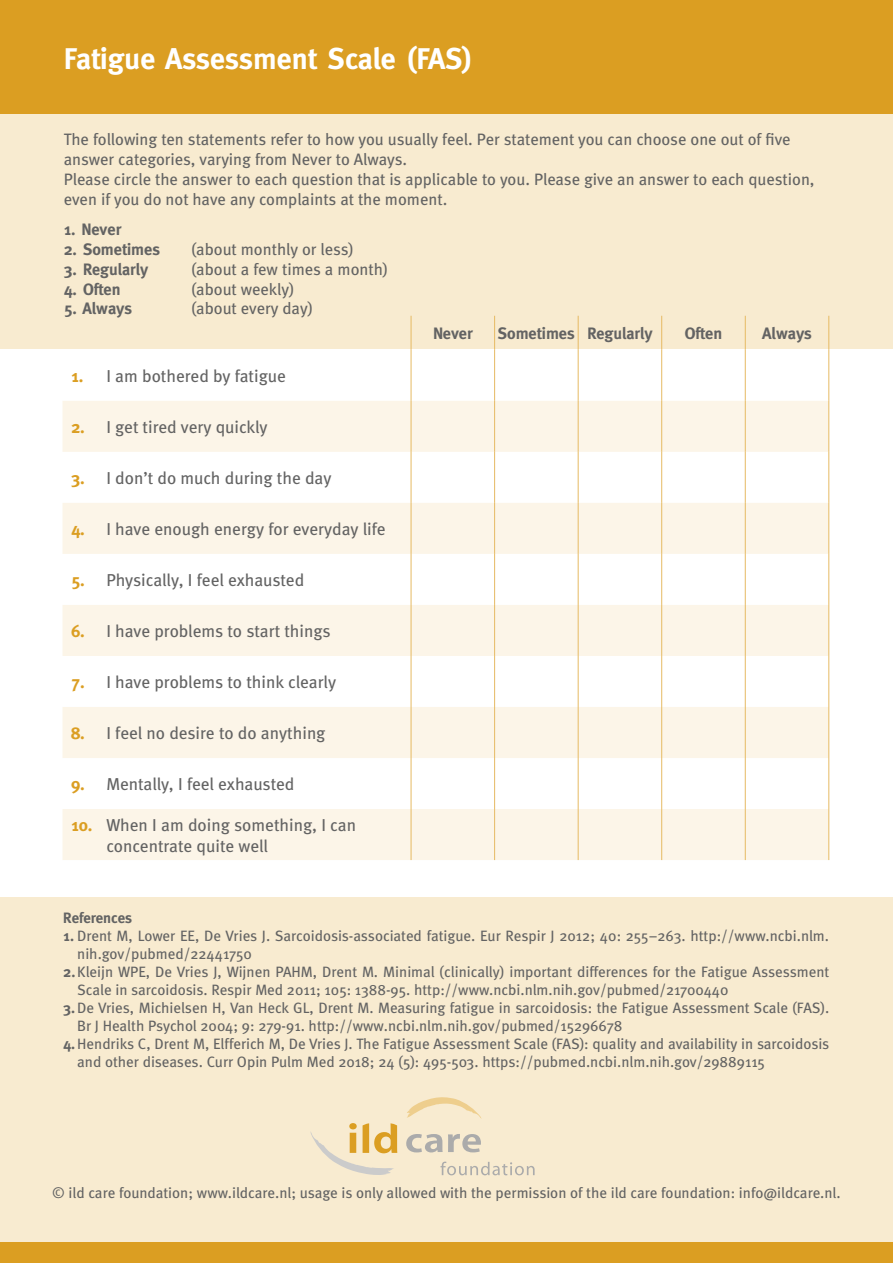
<style>
.page{position:relative;width:893px;height:1263px;background:#fff}
.page>*{position:absolute;margin:0;border:0;box-sizing:border-box;transform-origin:0 0}
.t1{font:700 30px "Meta";color:#fff}
.t2{font:17.25px/20.7px "Meta";color:#636363}
.t3{font:16.5px/19.8px "Meta";color:#636363}
.t4{font:700 16.5px "Meta";color:#636363}
.t5{font:15px "Meta";color:#636363}
.t6{font:700 15px "Meta";color:#636363}
.s1{font-weight:700;color:#db9e22}
.s2{font-weight:700}
</style>
<div class="page">
<div style="left:0;top:101px;width:893px;height:248px;background:#f8ebd0"></div>
<div style="left:0;top:898px;width:893px;height:365px;background:#f8ebd0"></div>
<div style="left:0;top:0;width:893px;height:114px;background:#db9e22"></div>
<div style="left:0;top:1242px;width:893px;height:21px;background:#db9e22"></div>
<svg style="left:63px;top:401px;width:765px;height:459px;fill:#fcf5e8"></svg>
<hr style="left:411px;top:316px;width:1px;height:34px;background:#e6ba63">
<hr style="left:494px;top:316px;width:1px;height:34px;background:#e6ba63">
<hr style="left:578px;top:316px;width:1px;height:34px;background:#e6ba63">
<hr style="left:661px;top:316px;width:1px;height:34px;background:#e6ba63">
<hr style="left:745px;top:316px;width:1px;height:34px;background:#e6ba63">
<hr style="left:828px;top:316px;width:1px;height:34px;background:#e6ba63">
<hr style="left:411px;top:350px;width:1px;height:51px;background:#e6ba63">
<hr style="left:494px;top:350px;width:1px;height:51px;background:#e6ba63">
<hr style="left:578px;top:350px;width:1px;height:51px;background:#e6ba63">
<hr style="left:661px;top:350px;width:1px;height:51px;background:#e6ba63">
<hr style="left:745px;top:350px;width:1px;height:51px;background:#e6ba63">
<hr style="left:828px;top:350px;width:1px;height:51px;background:#e6ba63">
<hr style="left:411px;top:401px;width:1px;height:51px;background:#e6ba63">
<hr style="left:494px;top:401px;width:1px;height:51px;background:#e6ba63">
<hr style="left:578px;top:401px;width:1px;height:51px;background:#e6ba63">
<hr style="left:661px;top:401px;width:1px;height:51px;background:#e6ba63">
<hr style="left:745px;top:401px;width:1px;height:51px;background:#e6ba63">
<hr style="left:828px;top:401px;width:1px;height:51px;background:#e6ba63">
<hr style="left:411px;top:452px;width:1px;height:51px;background:#e6ba63">
<hr style="left:494px;top:452px;width:1px;height:51px;background:#e6ba63">
<hr style="left:578px;top:452px;width:1px;height:51px;background:#e6ba63">
<hr style="left:661px;top:452px;width:1px;height:51px;background:#e6ba63">
<hr style="left:745px;top:452px;width:1px;height:51px;background:#e6ba63">
<hr style="left:828px;top:452px;width:1px;height:51px;background:#e6ba63">
<hr style="left:411px;top:503px;width:1px;height:51px;background:#e6ba63">
<hr style="left:494px;top:503px;width:1px;height:51px;background:#e6ba63">
<hr style="left:578px;top:503px;width:1px;height:51px;background:#e6ba63">
<hr style="left:661px;top:503px;width:1px;height:51px;background:#e6ba63">
<hr style="left:745px;top:503px;width:1px;height:51px;background:#e6ba63">
<hr style="left:828px;top:503px;width:1px;height:51px;background:#e6ba63">
<hr style="left:411px;top:554px;width:1px;height:51px;background:#e6ba63">
<hr style="left:494px;top:554px;width:1px;height:51px;background:#e6ba63">
<hr style="left:578px;top:554px;width:1px;height:51px;background:#e6ba63">
<hr style="left:661px;top:554px;width:1px;height:51px;background:#e6ba63">
<hr style="left:745px;top:554px;width:1px;height:51px;background:#e6ba63">
<hr style="left:828px;top:554px;width:1px;height:51px;background:#e6ba63">
<hr style="left:411px;top:605px;width:1px;height:51px;background:#e6ba63">
<hr style="left:494px;top:605px;width:1px;height:51px;background:#e6ba63">
<hr style="left:578px;top:605px;width:1px;height:51px;background:#e6ba63">
<hr style="left:661px;top:605px;width:1px;height:51px;background:#e6ba63">
<hr style="left:745px;top:605px;width:1px;height:51px;background:#e6ba63">
<hr style="left:828px;top:605px;width:1px;height:51px;background:#e6ba63">
<hr style="left:411px;top:656px;width:1px;height:51px;background:#e6ba63">
<hr style="left:494px;top:656px;width:1px;height:51px;background:#e6ba63">
<hr style="left:578px;top:656px;width:1px;height:51px;background:#e6ba63">
<hr style="left:661px;top:656px;width:1px;height:51px;background:#e6ba63">
<hr style="left:745px;top:656px;width:1px;height:51px;background:#e6ba63">
<hr style="left:828px;top:656px;width:1px;height:51px;background:#e6ba63">
<hr style="left:411px;top:707px;width:1px;height:51px;background:#e6ba63">
<hr style="left:494px;top:707px;width:1px;height:51px;background:#e6ba63">
<hr style="left:578px;top:707px;width:1px;height:51px;background:#e6ba63">
<hr style="left:661px;top:707px;width:1px;height:51px;background:#e6ba63">
<hr style="left:745px;top:707px;width:1px;height:51px;background:#e6ba63">
<hr style="left:828px;top:707px;width:1px;height:51px;background:#e6ba63">
<hr style="left:411px;top:758px;width:1px;height:51px;background:#e6ba63">
<hr style="left:494px;top:758px;width:1px;height:51px;background:#e6ba63">
<hr style="left:578px;top:758px;width:1px;height:51px;background:#e6ba63">
<hr style="left:661px;top:758px;width:1px;height:51px;background:#e6ba63">
<hr style="left:745px;top:758px;width:1px;height:51px;background:#e6ba63">
<hr style="left:828px;top:758px;width:1px;height:51px;background:#e6ba63">
<hr style="left:411px;top:809px;width:1px;height:51px;background:#e6ba63">
<hr style="left:494px;top:809px;width:1px;height:51px;background:#e6ba63">
<hr style="left:578px;top:809px;width:1px;height:51px;background:#e6ba63">
<hr style="left:661px;top:809px;width:1px;height:51px;background:#e6ba63">
<hr style="left:745px;top:809px;width:1px;height:51px;background:#e6ba63">
<hr style="left:828px;top:809px;width:1px;height:51px;background:#e6ba63">
<svg style="left:406px;top:1134px;width:75px;height:18px"></svg>
<svg style="left:440px;top:1161px;width:95px;height:14px"></svg>
<svg style="left:407px;top:1097px;width:75px;height:22px"></svg>
<svg style="left:310px;top:1123px;width:87px;height:52px"></svg>
<h1 class="t1" style="left:64px;top:41px;width:410px">Fatigue Assessment Scale (FAS)</h1>
<p class="t3" style="left:64px;top:129px;width:752px">The following ten statements refer to how you usually feel. Per statement you can choose one out of five answer categories, varying from Never to Always.<br>Please circle the answer to each question that is applicable to you. Please give an answer to each question, even if you do not have any complaints at the moment.</p>
<p class="t4" style="left:64px;top:220px;width:59px">1. Never</p>
<p class="t4" style="left:64px;top:240px;width:98px">2. Sometimes</p>
<p class="t3" style="left:191px;top:239px;width:164px">(about monthly or less)</p>
<p class="t4" style="left:64px;top:259px;width:86px">3. Regularly</p>
<p class="t3" style="left:191px;top:259px;width:198px">(about a few times a month)</p>
<p class="t4" style="left:64px;top:279px;width:58px">4. Often</p>
<p class="t3" style="left:191px;top:279px;width:104px">(about weekly)</p>
<p class="t4" style="left:64px;top:299px;width:70px">5. Always</p>
<p class="t3" style="left:191px;top:298px;width:123px">(about every day)</p>
<p class="t2" style="left:71px;top:365px;width:216px"><span class="s1">1.</span> I am bothered by fatigue</p>
<p class="t2" style="left:71px;top:416px;width:198px"><span class="s1">2.</span> I get tired very quickly</p>
<p class="t2" style="left:71px;top:468px;width:262px"><span class="s1">3.</span> I don’t do much during the day</p>
<p class="t2" style="left:71px;top:519px;width:316px"><span class="s1">4.</span> I have enough energy for everyday life</p>
<p class="t2" style="left:71px;top:570px;width:235px"><span class="s1">5.</span> Physically, I feel exhausted</p>
<p class="t2" style="left:71px;top:621px;width:261px"><span class="s1">6.</span> I have problems to start things</p>
<p class="t2" style="left:71px;top:672px;width:267px"><span class="s1">7.</span> I have problems to think clearly</p>
<p class="t2" style="left:71px;top:723px;width:256px"><span class="s1">8.</span> I feel no desire to do anything</p>
<p class="t2" style="left:71px;top:774px;width:225px"><span class="s1">9.</span> Mentally, I feel exhausted</p>
<p class="t2" style="left:106px;top:814px;width:251px;text-indent:-35px"><span class="s1">10.</span> When I am doing something, I can concentrate quite well</p>
<p class="t4" style="left:433px;top:324px;width:41px">Never</p>
<p class="t4" style="left:498px;top:324px;width:156px">Sometimes Regularly</p>
<p class="t4" style="left:685px;top:324px;width:39px">Often</p>
<p class="t4" style="left:762px;top:324px;width:51px">Always</p>
<p class="t6" style="left:63px;top:909px;width:70px">References</p>
<p class="t5" style="left:63px;top:927px;width:767px"><span class="s2">1.</span> Drent M, Lower EE, De Vries J. Sarcoidosis-associated fatigue. Eur Respir J 2012; 40: 255–263. http://www.ncbi.nlm.</p>
<p class="t5" style="left:77px;top:945px;width:176px">nih.gov/pubmed/22441750</p>
<p class="t5" style="left:63px;top:963px;width:767px"><span class="s2">2.</span>Kleijn WPE, De Vries J, Wijnen PAHM, Drent M. Minimal (clinically) important differences for the Fatigue Assessment</p>
<p class="t5" style="left:77px;top:981px;width:653px">Scale in sarcoidosis. Respir Med 2011; 105: 1388-95. http://www.ncbi.nlm.nih.gov/pubmed/21700440</p>
<p class="t5" style="left:63px;top:999px;width:767px"><span class="s2">3.</span>De Vries, Michielsen H, Van Heck GL, Drent M. Measuring fatigue in sarcoidosis: the Fatigue Assessment Scale (FAS).</p>
<p class="t5" style="left:77px;top:1017px;width:547px">Br J Health Psychol 2004; 9: 279-91. http://www.ncbi.nlm.nih.gov/pubmed/15296678</p>
<p class="t5" style="left:63px;top:1035px;width:767px"><span class="s2">4.</span>Hendriks C, Drent M, Elfferich M, De Vries J. The Fatigue Assessment Scale (FAS): quality and availability in sarcoidosis</p>
<p class="t5" style="left:77px;top:1053px;width:689px">and other diseases. Curr Opin Pulm Med 2018; 24 (5): 495-503. https://pubmed.ncbi.nlm.nih.gov/29889115</p>
<p class="t5" style="left:52px;top:1183px;width:790px">© ild care foundation; www.ildcare.nl; usage is only allowed with the permission of the ild care foundation: info@ildcare.nl.</p>
</div>
